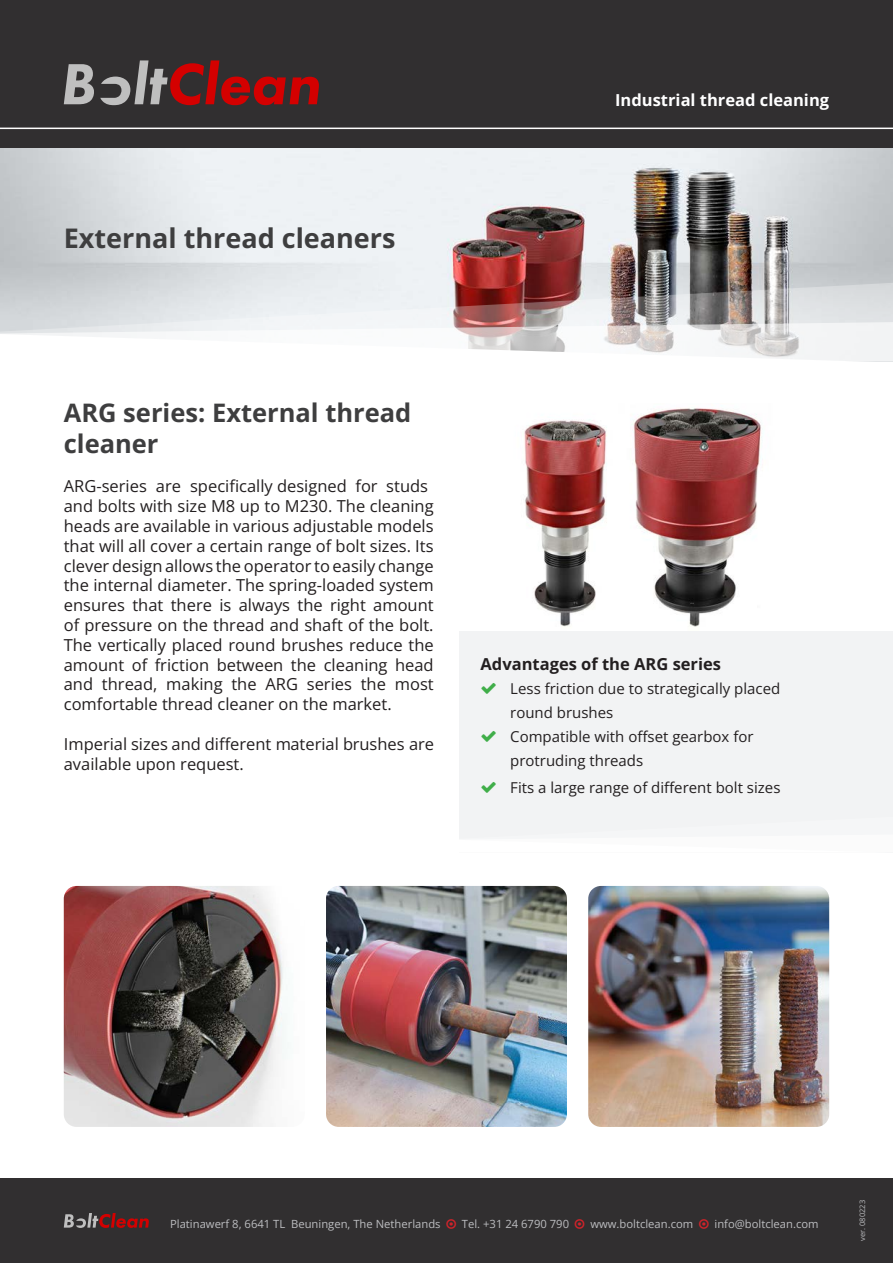
<style>
.page{position:relative;width:893px;height:1263px;background:#fff}
.page>*{position:absolute;margin:0;border:0;box-sizing:border-box;transform-origin:0 0}
.t1{font:700 27px "Open Sans";color:#3e3e3f}
.t2{font:700 25.5px/30.6px "Open Sans";color:#3e3e3f}
.t3{font:16.5px/19.8px "Open Sans";color:#231f20}
.t4{font:700 16.5px "Open Sans";color:#231f20}
.t5{font:700 16.5px "Open Sans";color:#fff}
.t6{font:15px/24px "Open Sans";color:#231f20}
.t7{font:11.25px "Open Sans";color:#bcbdc0}
.t8{font:7.5px "Open Sans";color:#bcbdc0}
</style>
<div class="page">
<div style="left:0;top:1178px;width:893px;height:85px;background:#312f30"></div>
<div style="left:0;top:0;width:893px;height:149px;background:#312f30"></div>
<svg style="left:64px;top:64px;width:30px;height:40px"></svg>
<svg style="left:100px;top:60px;width:219px;height:45px"></svg>
<hr style="left:0;top:128px;width:893px;height:1px;background:#fff">
<svg style="left:64px;top:1213px;width:85px;height:15px"></svg>
<img style="left:0;top:149px;width:893px;height:134px">
<img style="left:0;top:283px;width:893px;height:39px">
<svg style="left:0;top:322px;width:893px;height:40px"></svg>
<img style="left:64px;top:886px;width:220px;height:241px">
<img style="left:524px;top:408px;width:237px;height:219px">
<div style="left:459px;top:631px;width:434px;height:222px;background:#f2f3f4"></div>
<div style="left:459px;top:840px;width:397px;height:12px;background:#fdfdfe"></div>
<img style="left:326px;top:886px;width:241px;height:241px">
<img style="left:588px;top:886px;width:241px;height:241px">
<h1 class="t1" style="left:64px;top:220px;width:333px">External thread cleaners</h1>
<p class="t5" style="left:615px;top:89px;width:215px">Industrial thread cleaning</p>
<h2 class="t2" style="left:64px;top:397px;width:349px">ARG series: External thread cleaner</h2>
<p class="t3" style="left:64px;top:476px;width:371px">ARG-series are specifically designed for studs and bolts with size M8 up to M230. The cleaning heads are available in various adjustable models that will all cover a certain range of bolt sizes. Its clever design allows the operator to easily change the internal diameter. The spring-loaded system ensures that there is always the right amount of pressure on the thread and shaft of the bolt.<br>The vertically placed round brushes reduce the amount of friction between the cleaning head and thread, making the ARG series the most comfortable thread cleaner on the market.</p>
<p class="t3" style="left:64px;top:733px;width:372px">Imperial sizes and different material brushes are available upon request.</p>
<p class="t4" style="left:480px;top:653px;width:242px">Advantages of the ARG series</p>
<p class="t6" style="left:510px;top:676px;width:272px">Less friction due to strategically placed round brushes<br>Compatible with offset gearbox for protruding threads</p>
<p class="t6" style="left:510px;top:775px;width:272px">Fits a large range of different bolt sizes</p>
<p class="t7" style="left:170px;top:1216px;width:272px">Platinawerf 8, 6641 TL Beuningen, The Netherlands</p>
<p class="t7" style="left:462px;top:1216px;width:109px">Tel. +31 24 6790 790</p>
<p class="t7" style="left:590px;top:1216px;width:104px">www.boltclean.com</p>
<p class="t7" style="left:714px;top:1216px;width:106px">info@boltclean.com</p>
<p class="t8" style="left:857px;top:1241px;width:42px;rotate:-90deg">ver. 080223</p>
</div>
